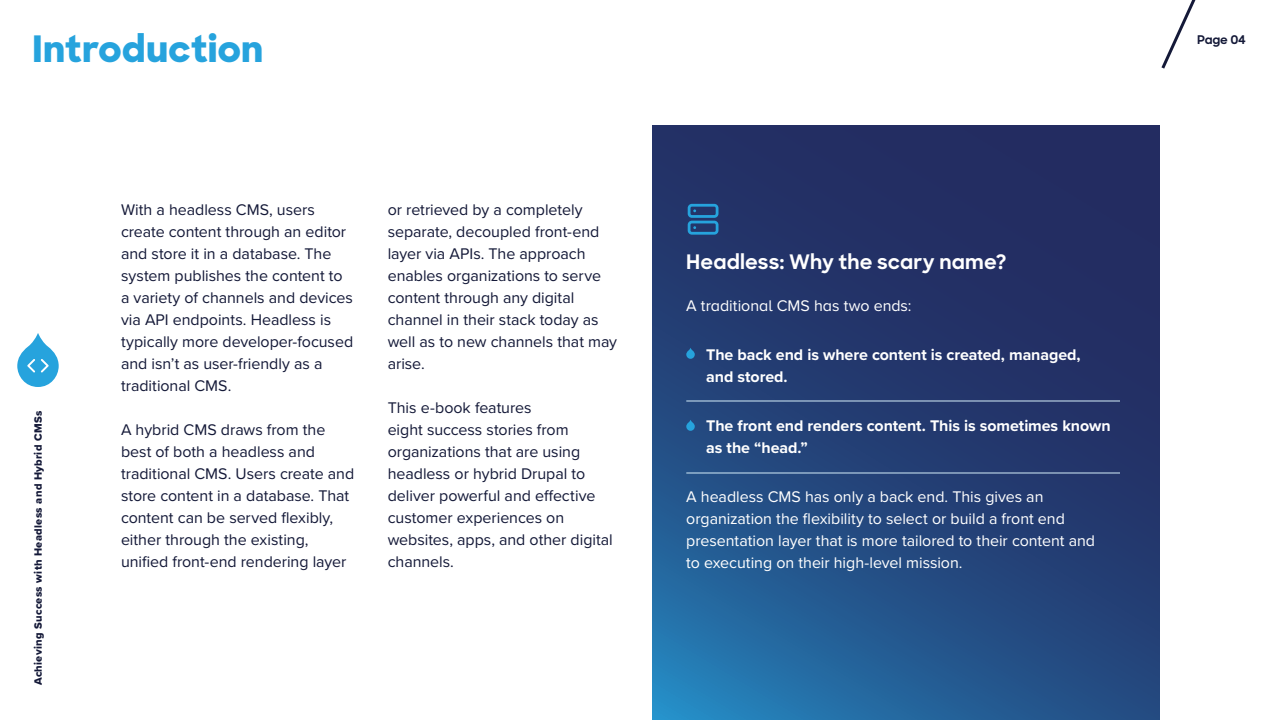
<style>
.page{position:relative;width:1280px;height:720px;background:#fff}
.page>*{position:absolute;margin:0;border:0;box-sizing:border-box;transform-origin:0 0}
.t1{font:800 37px "Sharp Sans";color:#26a3dd}
.t2{font:700 20px "Sharp Sans";letter-spacing:.01em;color:#fff}
.t3{font:16px/22px "Proxima Nova";letter-spacing:-.005em;color:#141938}
.t4{font:16px/22px "Proxima Nova";color:#fff}
.t5{font:700 16px/22px "Proxima Nova";letter-spacing:-.005em;color:#fff}
.t6{font:700 12px "Sharp Sans";letter-spacing:-.025em;color:#141938}
.t7{font:11px "Proxima Nova Extrabld";letter-spacing:.035em;color:#141938}
</style>
<div class="page">
<svg style="left:653px;top:125px;width:507px;height:595px;background:#234177"></svg>
<svg style="left:686px;top:348px;width:9px;height:11px"></svg>
<svg style="left:686px;top:420px;width:9px;height:11px"></svg>
<svg style="left:688px;top:204px;width:30px;height:31px"></svg>
<hr style="left:686px;top:401px;width:434px;height:1px;background:#d3ecf8">
<hr style="left:686px;top:473px;width:434px;height:1px;background:#d3ecf8">
<svg style="left:1161px;top:0;width:35px;height:69px"></svg>
<svg style="left:17px;top:333px;width:42px;height:54px"></svg>
<h1 class="t1" style="left:32px;top:21px;width:233px">Introduction</h1>
<p class="t7" style="left:30px;top:685px;width:276px;rotate:-90deg">Achieving Success with Headless and Hybrid CMSs</p>
<p class="t3" style="left:121px;top:199px;width:234px">With a headless CMS, users create content through an editor and store it in a database. The system publishes the content to a variety of channels and devices via API endpoints. Headless is typically more developer-focused and isn’t as user-friendly as a traditional CMS.</p>
<p class="t3" style="left:121px;top:419px;width:235px">A hybrid CMS draws from the best of both a headless and traditional CMS. Users create and store content in a database. That content can be served flexibly, either through the existing, unified front-end rendering layer</p>
<p class="t3" style="left:388px;top:199px;width:231px">or retrieved by a completely separate, decoupled front-end layer via APIs. The approach enables organizations to serve content through any digital channel in their stack today as well as to new channels that may arise.</p>
<p class="t3" style="left:388px;top:397px;width:227px">This e-book features<br>eight success stories from organizations that are using headless or hybrid Drupal to deliver powerful and effective customer experiences on websites, apps, and other digital channels.</p>
<p class="t2" style="left:686px;top:247px;width:322px">Headless: Why the scary name?</p>
<p class="t4" style="left:686px;top:295px;width:227px">A traditional CMS has two ends:</p>
<p class="t5" style="left:706px;top:343px;width:376px">The back end is where content is created, managed, and stored.</p>
<p class="t5" style="left:706px;top:414px;width:406px">The front end renders content. This is sometimes known as the “head.”</p>
<p class="t4" style="left:686px;top:486px;width:410px">A headless CMS has only a back end. This gives an organization the flexibility to select or build a front end presentation layer that is more tailored to their content and to executing on their high-level mission.</p>
<p class="t6" style="left:1197px;top:31px;width:50px">Page 04</p>
</div>
